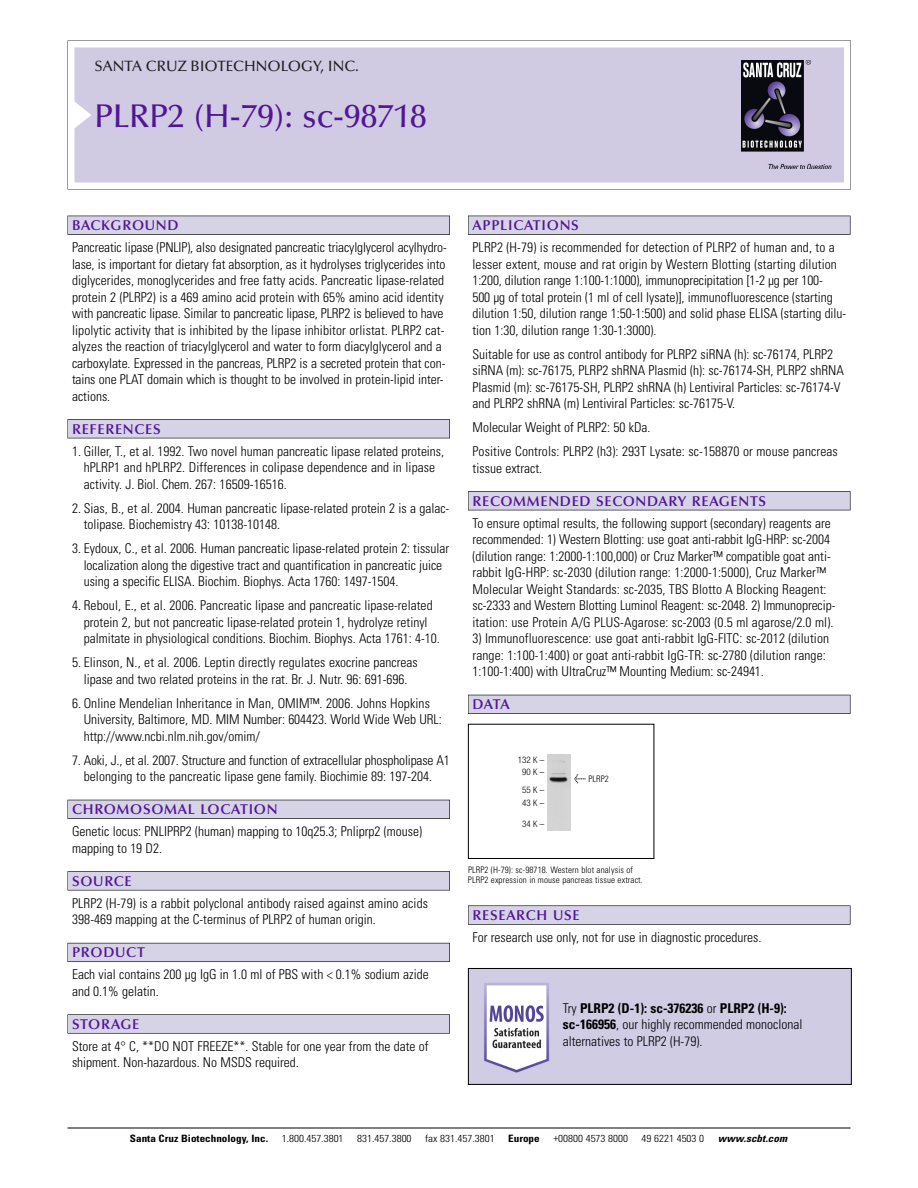
<style>
.page{position:relative;width:918px;height:1188px;background:#fff}
.page>*{position:absolute;margin:0;border:0;box-sizing:border-box;transform-origin:0 0}
.t1{font:500 33px "Optima";color:#511695}
.t2{font:500 15px "Optima";color:#231f20}
.t3{font:600 14.25px "Optima";letter-spacing:.05em;color:#511695}
.t4{font:300 condensed 13.5px/16.5px "Univers";color:#000}
.t5{font:300 condensed 10.2px "Univers";color:#000;scale:1.1 1}
.t6{font:700 condensed 10.2px "Univers";color:#000;scale:1.1 1}
.t7{font:italic 700 condensed 10.2px "Univers";letter-spacing:.005em;color:#000;scale:1.1 1}
.t8{font:300 condensed 9px/10.5px "Univers";letter-spacing:.015em;color:#000}
.t9{font:300 condensed 9px/12px "Helvetica Neue";color:#000;text-align:center}
.s1{font-family:"Meta Plus";font-weight:400;font-stretch:normal;font-size:10.5px}
.s2{font-weight:700}
</style>
<div class="page">
<svg style="left:68px;top:40px;width:783px;height:149px"></svg>
<div style="left:74px;top:47px;width:770px;height:135px;background:#d1cae3"></div>
<img style="left:741px;top:60px;width:90px;height:108px">
<div style="left:68px;top:216px;width:382px;height:19px;background:#525155"></div>
<div style="left:68px;top:216px;width:381px;height:18px;background:#d7d3e7"></div>
<div style="left:68px;top:419px;width:382px;height:19px;background:#525155"></div>
<div style="left:68px;top:420px;width:381px;height:18px;background:#d7d3e7"></div>
<div style="left:68px;top:800px;width:382px;height:19px;background:#525158"></div>
<div style="left:68px;top:800px;width:381px;height:18px;background:#d7d3e7"></div>
<div style="left:68px;top:871px;width:382px;height:19px;background:#575759"></div>
<div style="left:68px;top:872px;width:381px;height:18px;background:#d7d3e7"></div>
<div style="left:68px;top:943px;width:382px;height:19px;background:#5b5a62"></div>
<div style="left:68px;top:943px;width:381px;height:18px;background:#d7d3e7"></div>
<div style="left:68px;top:1014px;width:382px;height:20px;background:#626263"></div>
<div style="left:68px;top:1015px;width:381px;height:18px;background:#d7d3e7"></div>
<div style="left:468px;top:216px;width:382px;height:19px;background:#525155"></div>
<div style="left:468px;top:216px;width:382px;height:18px;background:#d7d3e7"></div>
<div style="left:468px;top:491px;width:382px;height:19px;background:#525155"></div>
<div style="left:468px;top:492px;width:382px;height:18px;background:#d7d3e7"></div>
<div style="left:468px;top:695px;width:382px;height:19px;background:#525158"></div>
<div style="left:468px;top:695px;width:382px;height:18px;background:#d7d3e7"></div>
<svg style="left:468px;top:905px;width:382px;height:20px"></svg>
<div style="left:468px;top:906px;width:382px;height:18px;background:#d7d3e7"></div>
<hr style="left:68px;top:1128px;width:782px;height:1px;background:#000">
<div style="left:468px;top:724px;width:186px;height:135px;border:1px solid #000"></div>
<img style="left:548px;top:755px;width:23px;height:76px">
<img style="left:470px;top:970px;width:380px;height:113px">
<div style="left:468px;top:968px;width:384px;height:117px;border:1px solid #000"></div>
<p class="t2" style="left:94px;top:61px;width:266px">SANTA CRUZ BIOTECHNOLOGY, INC.</p>
<h1 class="t1" style="left:94px;top:103px;width:334px">PLRP2 (H-79): sc-98718</h1>
<p class="t3" style="left:72px;top:219px;width:108px">BACKGROUND</p>
<p class="t4" style="left:72px;top:240px;width:376px">Pancreatic lipase (PNLIP), also designated pancreatic triacylglycerol acylhydro&shy;lase, is important for dietary fat absorption, as it hydrolyses triglycerides into diglycerides, monoglycerides and free fatty acids. Pancreatic lipase-related protein 2 (PLRP2) is a 469 amino acid protein with 65% amino acid identity with pancreatic lipase. Similar to pancreatic lipase, PLRP2 is believed to have lipolytic activity that is inhibited by the lipase inhibitor orlistat. PLRP2 cat&shy;alyzes the reaction of triacylglycerol and water to form diacylglycerol and a carboxylate. Expressed in the pancreas, PLRP2 is a secreted protein that con&shy;tains one PLAT domain which is thought to be involved in protein-lipid inter&shy;actions.</p>
<p class="t3" style="left:72px;top:423px;width:90px">REFERENCES</p>
<p class="t4" style="left:84px;top:444px;width:362px;text-indent:-12px">1. Giller, T., et al. 1992. Two novel human pancreatic lipase related proteins, hPLRP1 and hPLRP2. Differences in colipase dependence and in lipase activity. J. Biol. Chem. 267: 16509-16516.</p>
<p class="t4" style="left:84px;top:501px;width:367px;text-indent:-12px">2. Sias, B., et al. 2004. Human pancreatic lipase-related protein 2 is a galac&shy;tolipase. Biochemistry 43: 10138-10148.</p>
<p class="t4" style="left:84px;top:541px;width:367px;text-indent:-12px">3. Eydoux, C., et al. 2006. Human pancreatic lipase-related protein 2: tissular localization along the digestive tract and quantification in pancreatic juice using a specific ELISA. Biochim. Biophys. Acta 1760: 1497-1504.</p>
<p class="t4" style="left:84px;top:598px;width:358px;text-indent:-12px">4. Reboul, E., et al. 2006. Pancreatic lipase and pancreatic lipase-related protein 2, but not pancreatic lipase-related protein 1, hydrolyze retinyl palmitate in physiological conditions. Biochim. Biophys. Acta 1761: 4-10.</p>
<p class="t4" style="left:72px;top:655px;width:347px;text-align:center">5. Elinson, N., et al. 2006. Leptin directly regulates exocrine pancreas lipase and two related proteins in the rat. Br. J. Nutr. 96: 691-696.</p>
<p class="t4" style="left:84px;top:696px;width:360px;text-indent:-12px">6. Online Mendelian Inheritance in Man, OMIM™. 2006. Johns Hopkins<br>University, Baltimore, MD. MIM Number: 604423. World Wide Web URL: http://www.ncbi.nlm.nih.gov/omim/</p>
<p class="t4" style="left:72px;top:753px;width:379px;text-align:center">7. Aoki, J., et al. 2007. Structure and function of extracellular phospholipase A1 belonging to the pancreatic lipase gene family. Biochimie 89: 197-204.</p>
<p class="t3" style="left:72px;top:804px;width:207px">CHROMOSOMAL LOCATION</p>
<p class="t4" style="left:72px;top:824px;width:352px">Genetic locus: PNLIPRP2 (human) mapping to 10q25.3; Pnliprp2 (mouse) mapping to 19 D2.</p>
<p class="t3" style="left:72px;top:875px;width:61px">SOURCE</p>
<p class="t4" style="left:72px;top:896px;width:358px">PLRP2 (H-79) is a rabbit polyclonal antibody raised against amino acids<br>398-469 mapping at the C-terminus of PLRP2 of human origin.</p>
<p class="t3" style="left:72px;top:947px;width:74px">PRODUCT</p>
<p class="t4" style="left:72px;top:967px;width:358px">Each vial contains 200 µg IgG in 1.0 ml of PBS with &lt; 0.1% sodium azide and 0.1% gelatin.</p>
<p class="t3" style="left:72px;top:1018px;width:69px">STORAGE</p>
<p class="t4" style="left:72px;top:1039px;width:358px">Store at 4° C, **DO NOT FREEZE**. Stable for one year from the date of shipment. Non-hazardous. No MSDS required.</p>
<p class="t3" style="left:473px;top:219px;width:108px">APPLICATIONS</p>
<p class="t4" style="left:473px;top:240px;width:375px">PLRP2 (H-79) is recommended for detection of PLRP2 of human and, to a lesser extent, mouse and rat origin by Western Blotting (starting dilution 1:200, dilution range 1:100-1:1000), immunoprecipitation [1-2 µg per 100-<br>500 µg of total protein (1 ml of cell lysate)], immunofluorescence (starting dilution 1:50, dilution range 1:50-1:500) and solid phase ELISA (starting dilu&shy;tion 1:30, dilution range 1:30-1:3000).</p>
<p class="t4" style="left:473px;top:347px;width:373px">Suitable for use as control antibody for PLRP2 siRNA (h): sc-76174, PLRP2 siRNA (m): sc-76175, PLRP2 shRNA Plasmid (h): sc-76174-SH, PLRP2 shRNA Plasmid (m): sc-76175-SH, PLRP2 shRNA (h) Lentiviral Particles: sc-76174-V and PLRP2 shRNA (m) Lentiviral Particles: sc-76175-V.</p>
<p class="t4" style="left:473px;top:416px;width:367px;line-height:24px">Molecular Weight of PLRP2: 50 kDa.<br>Positive Controls: PLRP2 (h3): 293T Lysate: sc-158870 or mouse pancreas</p>
<p class="t4" style="left:473px;top:461px;width:71px">tissue extract.</p>
<p class="t3" style="left:473px;top:495px;width:295px">RECOMMENDED SECONDARY REAGENTS</p>
<p class="t4" style="left:473px;top:516px;width:364px">To ensure optimal results, the following support (secondary) reagents are recommended: 1) Western Blotting: use goat anti-rabbit IgG-HRP: sc-2004 (dilution range: 1:2000-1:100,000) or Cruz Marker™ compatible goat anti&shy;rabbit IgG-HRP: sc-2030 (dilution range: 1:2000-1:5000), Cruz Marker™ Molecular Weight Standards: sc-2035, TBS Blotto A Blocking Reagent: sc-2333 and Western Blotting Luminol Reagent: sc-2048. 2) Immunoprecip&shy;itation: use Protein A/G PLUS-Agarose: sc-2003 (0.5 ml agarose/2.0 ml).</p>
<p class="t4" style="left:473px;top:631px;width:358px">3) Immunofluorescence: use goat anti-rabbit IgG-FITC: sc-2012 (dilution range: 1:100-1:400) or goat anti-rabbit IgG-TR: sc-2780 (dilution range:<br>1:100-1:400) with UltraCruz™ Mounting Medium: sc-24941.</p>
<p class="t3" style="left:473px;top:699px;width:39px">DATA</p>
<p class="t9" style="left:518px;top:754px;width:28px">132 K –<br>90K–</p>
<p class="t9" style="left:522px;top:784px;width:24px;line-height:13.5px;text-align:left">55K–<br>43K–</p>
<p class="t9" style="left:522px;top:819px;width:24px">34K–</p>
<p class="t8" style="left:574px;top:775px;width:36px"><span class="s1">&lt;</span> PLRP2</p>
<p class="t8" style="left:468px;top:865px;width:176px">PLRP2 (H-79): sc-98718. Western blot analysis of<br>PLRP2 expression in mouse pancreas tissue extract.</p>
<p class="t3" style="left:473px;top:909px;width:109px">RESEARCH USE</p>
<p class="t4" style="left:473px;top:930px;width:290px">For research use only, not for use in diagnostic procedures.</p>
<p class="t4" style="left:563px;top:1001px;width:241px">Try <span class="s2">PLRP2 (D-1): sc-376236</span> or <span class="s2">PLRP2 (H-9): sc-166956</span>, our highly recommended monoclonal alternatives to PLRP2 (H-79).</p>
<p class="t6" style="left:130px;top:1135px;width:127px">Santa Cruz Biotechnology, Inc.</p>
<p class="t5" style="left:282px;top:1135px;width:58px">1.800.457.3801</p>
<p class="t5" style="left:357px;top:1135px;width:51px">831.457.3800</p>
<p class="t5" style="left:425px;top:1135px;width:65px">fax 831.457.3801</p>
<p class="t6" style="left:508px;top:1135px;width:30px">Europe</p>
<p class="t5" style="left:553px;top:1135px;width:69px">+00800 4573 8000</p>
<p class="t5" style="left:642px;top:1135px;width:58px">49 6221 4503 0</p>
<p class="t7" style="left:718px;top:1135px;width:64px">www.scbt.com</p>
</div>
